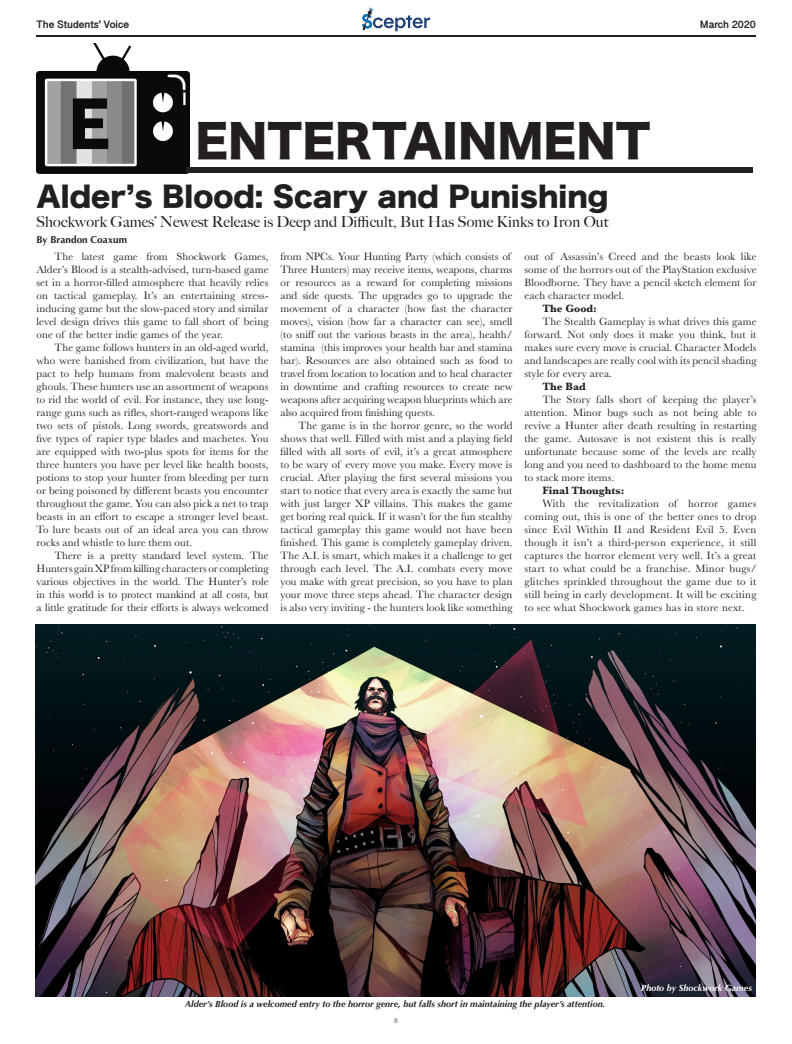
<style>
.page{position:relative;width:792px;height:1044px;background:#fff}
.page>*{position:absolute;margin:0;border:0;box-sizing:border-box;transform-origin:0 0}
.t1{font:45px "Hira Kaku Std N W8";color:#231f20}
.t2{font:28px "Hira Kaku Std N W8";color:#231f20}
.SUBTITLE{font:500 15px "Big Caslon";letter-spacing:.01em;color:#231f20}
.TEXT{font:11px/13px "Baskerville";color:#231f20;text-align:justify}
.TEXT-2{font:700 11px "Baskerville";color:#231f20}
.t3{font:700 11px "Kannada Sangam MN";color:#231f20}
.Byline{font:700 10px "Optima";letter-spacing:.005em;color:#231f20}
.Byline-2{font:italic 700 9px "Optima";letter-spacing:.005em;color:#231f20}
.Byline-3{font:italic 700 9px "Optima";letter-spacing:.005em;color:#fff}
.t4{font:7px "Acumin Variable Concept";color:#231f20}
</style>
<div class="page">
<hr style="left:36px;top:35px;width:720px;height:2px;background:#231f20">
<svg style="left:362px;top:7px;width:68px;height:24px"></svg>
<img style="left:37px;top:43px;width:152px;height:130px">
<img style="left:36px;top:624px;width:720px;height:372px">
<div style="left:187px;top:167px;width:566px;height:6px;background:#231f20"></div>
<p class="t3" style="left:36px;top:18px;width:95px">The Students’ Voice</p>
<p class="t3" style="left:700px;top:18px;width:58px">March 2020</p>
<p class="t1" style="left:195px;top:116px;width:457px">ENTERTAINMENT</p>
<p class="t2" style="left:37px;top:181px;width:574px">Alder’s Blood: Scary and Punishing</p>
<p class="SUBTITLE" style="left:36px;top:210px;width:574px">Shockwork Games’ Newest Release is Deep and Difficult, But Has Some Kinks to Iron Out</p>
<p class="Byline" style="left:37px;top:234px;width:92px">By Brandon Coaxum</p>
<p class="TEXT" style="left:37px;top:250px;width:233px;text-indent:18px">The latest game from Shockwork Games, Alder’s Blood is a stealth-advised, turn-based game set in a horror-filled atmosphere that heavily relies on tactical gameplay. It’s an entertaining stress&shy;inducing game but the slow-paced story and similar level design drives this game to fall short of being one of the better indie games of the year.</p>
<p class="TEXT" style="left:37px;top:341px;width:234px;text-indent:18px">The game follows hunters in an old-aged world, who were banished from civilization, but have the pact to help humans from malevolent beasts and ghouls. These hunters use an assortment of weapons to rid the world of evil. For instance, they use long&shy;range guns such as rifles, short-ranged weapons like two sets of pistols. Long swords, greatswords and five types of rapier type blades and machetes. You are equipped with two-plus spots for items for the three hunters you have per level like health boosts, potions to stop your hunter from bleeding per turn or being poisoned by different beasts you encounter throughout the game. You can also pick a net to trap beasts in an effort to escape a stronger level beast.<br>To lure beasts out of an ideal area you can throw rocks and whistle to lure them out.</p>
<p class="TEXT" style="left:37px;top:549px;width:234px;text-indent:18px">There is a pretty standard level system. The Hunters gain XP from killing characters or completing various objectives in the world. The Hunter’s role in this world is to protect mankind at all costs, but a little gratitude for their efforts is always welcomed</p>
<p class="TEXT" style="left:281px;top:250px;width:234px;text-align:left">from NPCs. Your Hunting Party (which consists of Three Hunters) may receive items, weapons, charms or resources as a reward for completing missions and side quests. The upgrades go to upgrade the movement of a character (how fast the character moves), vision (how far a character can see), smell (to sniff out the various beasts in the area), health/ stamina (this improves your health bar and stamina bar). Resources are also obtained such as food to travel from location to location and to heal character in downtime and crafting resources to create new weapons after acquiring weapon blueprints which are also acquired from finishing quests.</p>
<p class="TEXT" style="left:281px;top:419px;width:234px;text-indent:18px">The game is in the horror genre, so the world shows that well. Filled with mist and a playing field filled with all sorts of evil, it’s a great atmosphere to be wary of every move you make. Every move is crucial. After playing the first several missions you start to notice that every area is exactly the same but with just larger XP villains. This makes the game get boring real quick. If it wasn’t for the fun stealthy tactical gameplay this game would not have been finished. This game is completely gameplay driven.<br>The A.I. is smart, which makes it a challenge to get through each level. The A.I. combats every move you make with great precision, so you have to plan your move three steps ahead. The character design is also very inviting - the hunters look like something</p>
<p class="TEXT" style="left:525px;top:250px;width:233px">out of Assassin’s Creed and the beasts look like some of the horrors out of the PlayStation exclusive Bloodborne. They have a pencil sketch element for each character model.</p>
<p class="TEXT-2" style="left:543px;top:301px;width:56px">The Good:</p>
<p class="TEXT" style="left:525px;top:315px;width:234px;text-indent:18px">The Stealth Gameplay is what drives this game forward. Not only does it make you think, but it makes sure every move is crucial. Character Models and landscapes are really cool with its pencil shading style for every area.</p>
<p class="TEXT-2" style="left:543px;top:379px;width:45px">The Bad</p>
<p class="TEXT" style="left:525px;top:393px;width:234px;text-indent:18px">The Story falls short of keeping the player’s attention. Minor bugs such as not being able to revive a Hunter after death resulting in restarting the game. Autosave is not existent this is really unfortunate because some of the levels are really long and you need to dashboard to the home menu to stack more items.</p>
<p class="TEXT-2" style="left:543px;top:483px;width:83px">Final Thoughts:</p>
<p class="TEXT" style="left:525px;top:497px;width:234px;text-indent:18px">With the revitalization of horror games coming out, this is one of the better ones to drop since Evil Within II and Resident Evil 5. Even though it isn’t a third-person experience, it still captures the horror element very well. It’s a great start to what could be a franchise. Minor bugs/ glitches sprinkled throughout the game due to it still being in early development. It will be exciting to see what Shockwork games has in store next.</p>
<p class="Byline-3" style="left:641px;top:982px;width:112px">Photo by Shockwork Games</p>
<p class="Byline-2" style="left:185px;top:999px;width:422px">Alder’s Blood is a welcomed entry to the horror genre, but falls short in maintaining the player’s attention.</p>
<p class="t4" style="left:394px;top:1016px;width:5px">8</p>
</div>
